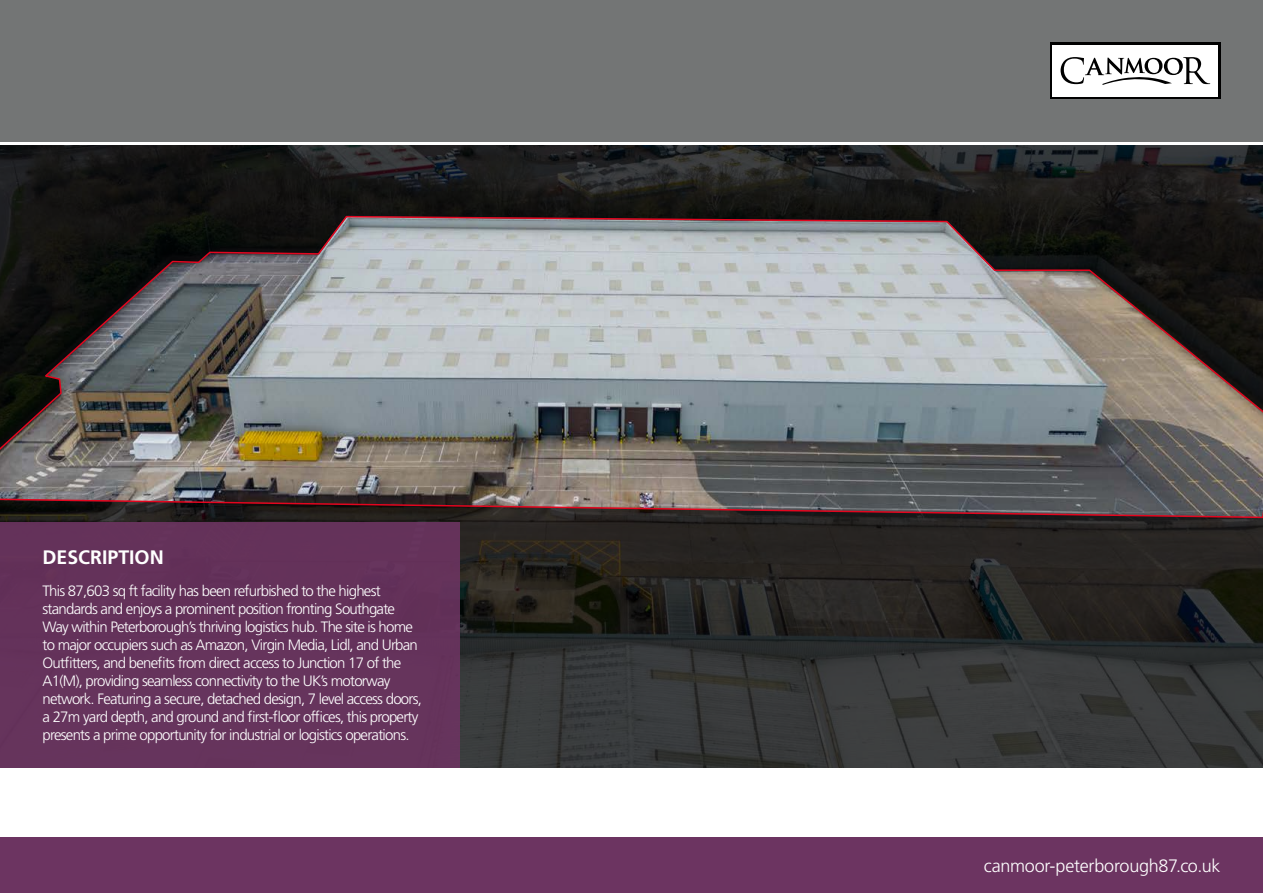
<style>
.page{position:relative;width:1263px;height:893px;background:#fff}
.page>*{position:absolute;margin:0;border:0;box-sizing:border-box;transform-origin:0 0}
.t1{font:700 19.5px "Frutiger LT Std";color:#fff}
.t2{font:300 18px "Frutiger LT Std";letter-spacing:-.015em;color:#fff}
.t3{font:300 15px/18px "Frutiger LT Std";letter-spacing:-.05em;color:#fff}
</style>
<div class="page">
<img style="left:0;top:146px;width:1263px;height:622px">
<img style="left:0;top:215px;width:1263px;height:304px">
<div style="left:0;top:522px;width:459px;height:246px;background:#65325b"></div>
<div style="left:0;top:0;width:1263px;height:141px;background:#737575"></div>
<div style="left:0;top:838px;width:1263px;height:55px;background:#6c3461"></div>
<div style="left:1050px;top:43px;width:170px;height:56px;background:#000"></div>
<div style="left:1052px;top:45px;width:166px;height:52px;background:#fff"></div>
<svg style="left:1060px;top:57px;width:150px;height:28px"></svg>
<h1 class="t1" style="left:43px;top:546px;width:123px">DESCRIPTION</h1>
<p class="t3" style="left:43px;top:582px;width:381px">This 87,603 sq ft facility has been refurbished to the highest standards and enjoys a prominent position fronting Southgate Way within Peterborough’s thriving logistics hub. The site is home to major occupiers such as Amazon, Virgin Media, Lidl, and Urban Outfitters, and benefits from direct access to Junction 17 of the A1(M), providing seamless connectivity to the UK’s motorway network. Featuring a secure, detached design, 7 level access doors, a 27m yard depth, and ground and first-floor offices, this property presents a prime opportunity for industrial or logistics operations.</p>
<p class="t2" style="left:984px;top:855px;width:238px">canmoor-peterborough87.co.uk</p>
</div>
